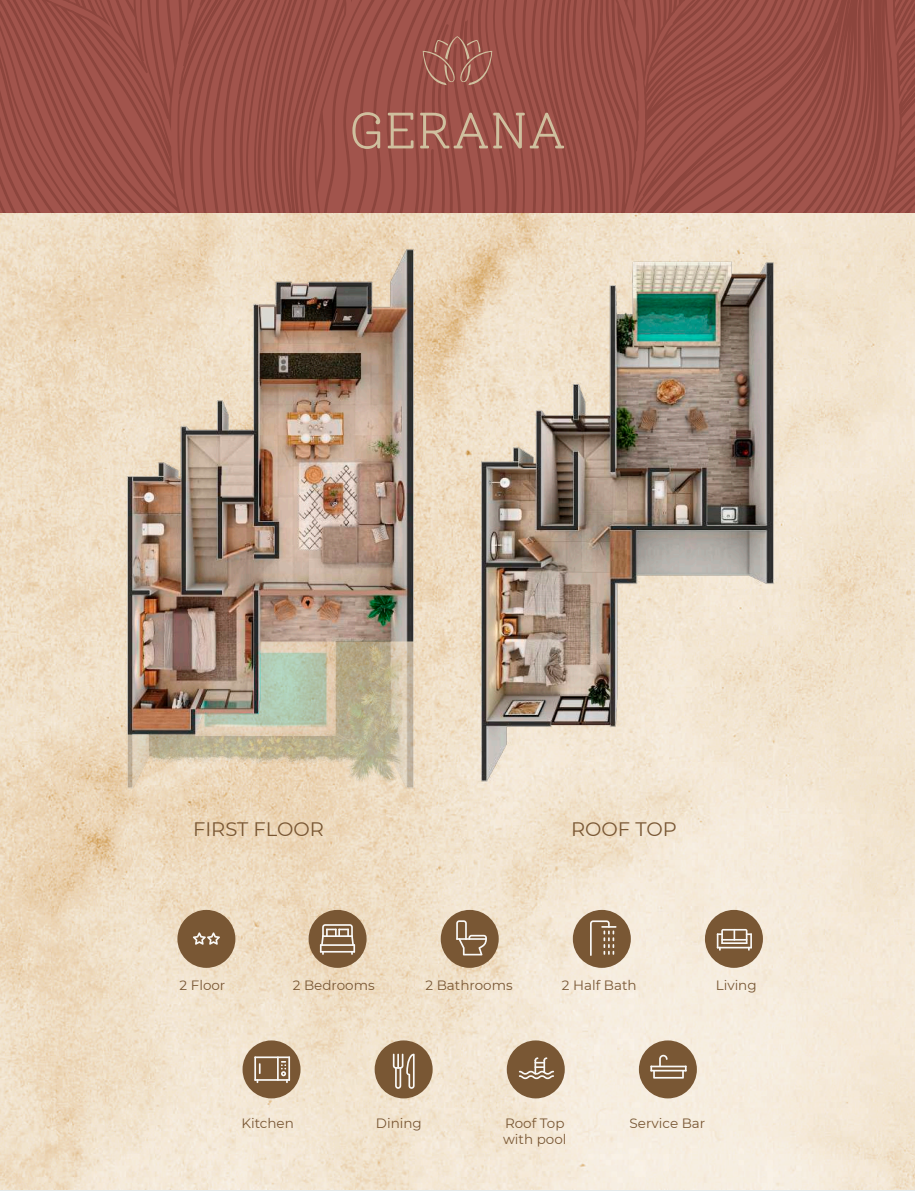
<style>
.page{position:relative;width:915px;height:1191px;background:#fff}
.page>*{position:absolute;margin:0;border:0;box-sizing:border-box;transform-origin:0 0}
.t1{font:300 51px "Solway";letter-spacing:-.01em;color:#cfc09f}
.t2{font:19.5px "Montserrat";color:#795734}
.t3{font:13.5px/16.2px "Montserrat";color:#795734}
</style>
<div class="page">
<img style="left:0;top:213px;width:914px;height:976px">
<div style="left:177px;top:910px;width:58px;height:58px;background:#795734;border-radius:50%"></div>
<div style="left:308px;top:910px;width:58px;height:58px;background:#795734;border-radius:50%"></div>
<div style="left:440px;top:910px;width:58px;height:58px;background:#795734;border-radius:50%"></div>
<div style="left:572px;top:910px;width:58px;height:58px;background:#795734;border-radius:50%"></div>
<div style="left:374px;top:1040px;width:58px;height:58px;background:#795734;border-radius:50%"></div>
<div style="left:506px;top:1040px;width:58px;height:58px;background:#795734;border-radius:50%"></div>
<svg style="left:320px;top:924px;width:35px;height:30px"></svg>
<svg style="left:393px;top:1053px;width:21px;height:35px"></svg>
<svg style="left:518px;top:1057px;width:36px;height:22px"></svg>
<svg style="left:456px;top:920px;width:30px;height:35px"></svg>
<div style="left:704px;top:910px;width:58px;height:58px;background:#795734;border-radius:50%"></div>
<div style="left:638px;top:1040px;width:58px;height:58px;background:#795734;border-radius:50%"></div>
<svg style="left:716px;top:929px;width:35px;height:21px"></svg>
<svg style="left:193px;top:932px;width:27px;height:12px"></svg>
<div style="left:242px;top:1040px;width:58px;height:58px;background:#795734;border-radius:50%"></div>
<hr style="left:254px;top:1056px;width:36px;height:2px;background:#faf9f7">
<hr style="left:254px;top:1079px;width:36px;height:1px;background:#faf9f7">
<hr style="left:254px;top:1056px;width:2px;height:24px;background:#faf9f7">
<hr style="left:288px;top:1056px;width:2px;height:24px;background:#faf9f7">
<svg style="left:256px;top:1063px;width:4px;height:20px"></svg>
<svg style="left:277px;top:1056px;width:11px;height:27px"></svg>
<svg style="left:590px;top:920px;width:26px;height:36px"></svg>
<svg style="left:650px;top:1054px;width:36px;height:24px"></svg>
<svg style="left:884px;top:0;width:31px;height:213px;background:#974d45"></svg>
<svg style="left:845px;top:0;width:34px;height:213px;background:#944b43"></svg>
<svg style="left:845px;top:0;width:12px;height:209px;background:#944b43"></svg>
<svg style="left:0;top:0;width:845px;height:213px;background:#994f47"></svg>
<img style="left:113px;top:240px;width:318px;height:565px">
<img style="left:477px;top:250px;width:300px;height:534px">
<h1 class="t1" style="left:348px;top:100px;width:219px">GERANA</h1>
<h2 class="t2" style="left:193px;top:815px;width:132px">FIRST FLOOR</h2>
<h2 class="t2" style="left:571px;top:815px;width:107px">ROOF TOP</h2>
<p class="t3" style="left:179px;top:976px;width:47px">2 Floor</p>
<p class="t3" style="left:293px;top:976px;width:83px">2 Bedrooms</p>
<p class="t3" style="left:425px;top:976px;width:89px">2 Bathrooms</p>
<p class="t3" style="left:561px;top:976px;width:76px">2 Half Bath</p>
<p class="t3" style="left:715px;top:976px;width:42px">Living</p>
<p class="t3" style="left:241px;top:1114px;width:54px">Kitchen</p>
<p class="t3" style="left:503px;top:1114px;width:65px">Roof Top with pool</p>
<p class="t3" style="left:376px;top:1114px;width:47px">Dining</p>
<p class="t3" style="left:629px;top:1114px;width:77px">Service Bar</p>
</div>
